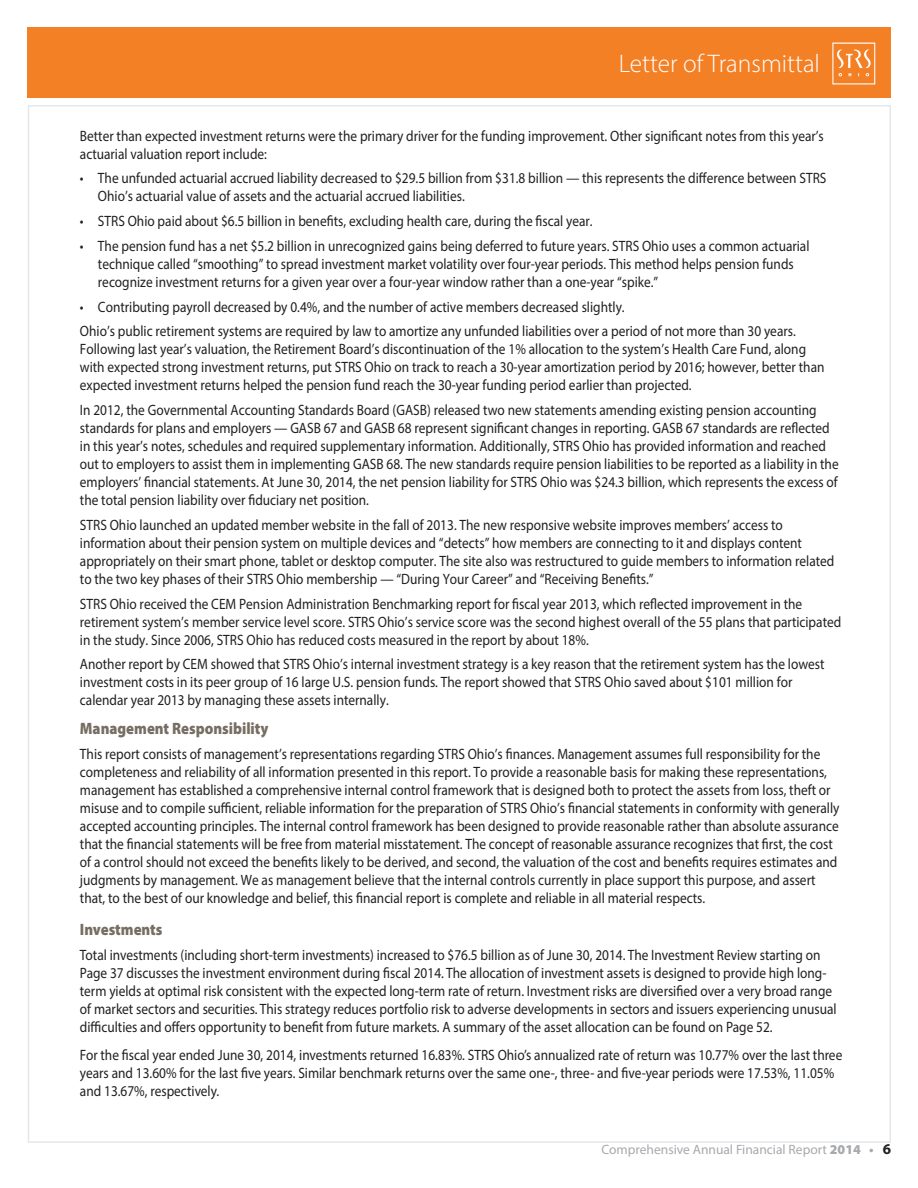
<style>
.page{position:relative;width:918px;height:1188px;background:#fff}
.page>*{position:absolute;margin:0;border:0;box-sizing:border-box;transform-origin:0 0}
.PAGE_HEAD_2013{font:300 25.5px "Myriad Pro";color:#fff}
.LETTER_SUBHEAD{font:900 16.5px "Myriad Pro";color:#776e63;scale:.89 1}
.LTR_BODY{font:15px/18px "Myriad Pro";color:#231f20;scale:.89 1}
.LETTER_BODY{font:15px/18px "Myriad Pro";color:#231f20;scale:.89 1}
.BODY{font:15px/18px "Myriad Pro";color:#231f20;scale:.89 1}
.LTR_BODY_INDENT{font:15px/18px "Myriad Pro";color:#231f20;scale:.89 1}
.t1{font:13.5px "Myriad Pro";color:#a8a9ad}
.s1{font-weight:900}
.s2{font-weight:700}
.s3{font-weight:700;font-size:15px;color:#231f20}
</style>
<div class="page">
<div style="left:27px;top:27px;width:864px;height:70px;background:#f48026"></div>
<img style="left:833px;top:42px;width:43px;height:43px">
<p class="PAGE_HEAD_2013" style="left:619px;top:48px;width:203px">Letter of Transmittal</p>
<p class="LTR_BODY" style="left:80px;top:126px;width:837px">Better than expected investment returns were the primary driver for the funding improvement. Other significant notes from this year’s actuarial valuation report include:</p>
<p class="LTR_BODY_INDENT" style="left:98px;top:169px;width:820px;text-indent:-18px">• The unfunded actuarial accrued liability decreased to $29.5 billion from $31.8 billion — this represents the difference between STRS<br>Ohio’s actuarial value of assets and the actuarial accrued liabilities.</p>
<p class="LTR_BODY_INDENT" style="left:80px;top:212px;width:578px">• STRS Ohio paid about $6.5 billion in benefits, excluding health care, during the fiscal year.</p>
<p class="LTR_BODY_INDENT" style="left:98px;top:237px;width:801px;text-indent:-18px">• The pension fund has a net $5.2 billion in unrecognized gains being deferred to future years. STRS Ohio uses a common actuarial technique called “smoothing” to spread investment market volatility over four-year periods. This method helps pension funds recognize investment returns for a given year over a four-year window rather than a one-year “spike.”</p>
<p class="LTR_BODY_INDENT" style="left:80px;top:297px;width:614px">• Contributing payroll decreased by 0.4%, and the number of active members decreased slightly.</p>
<p class="LTR_BODY" style="left:80px;top:322px;width:838px">Ohio’s public retirement systems are required by law to amortize any unfunded liabilities over a period of not more than 30 years.<br>Following last year’s valuation, the Retirement Board’s discontinuation of the 1% allocation to the system’s Health Care Fund, along with expected strong investment returns, put STRS Ohio on track to reach a 30-year amortization period by 2016; however, better than expected investment returns helped the pension fund reach the 30-year funding period earlier than projected.</p>
<p class="LTR_BODY" style="left:80px;top:401px;width:854px">In 2012, the Governmental Accounting Standards Board (GASB) released two new statements amending existing pension accounting standards for plans and employers — GASB 67 and GASB 68 represent significant changes in reporting. GASB 67 standards are reflected in this year’s notes, schedules and required supplementary information. Additionally, STRS Ohio has provided information and reached out to employers to assist them in implementing GASB 68. The new standards require pension liabilities to be reported as a liability in the employers’ financial statements. At June 30, 2014, the net pension liability for STRS Ohio was $24.3 billion, which represents the excess of the total pension liability over fiduciary net position.</p>
<p class="LTR_BODY" style="left:80px;top:516px;width:849px">STRS Ohio launched an updated member website in the fall of 2013. The new responsive website improves members’ access to information about their pension system on multiple devices and “detects” how members are connecting to it and displays content appropriately on their smart phone, tablet or desktop computer. The site also was restructured to guide members to information related to the two key phases of their STRS Ohio membership — “During Your Career” and “Receiving Benefits.”</p>
<p class="LTR_BODY" style="left:80px;top:594px;width:857px">STRS Ohio received the CEM Pension Administration Benchmarking report for fiscal year 2013, which reflected improvement in the retirement system’s member service level score. STRS Ohio’s service score was the second highest overall of the 55 plans that participated in the study. Since 2006, STRS Ohio has reduced costs measured in the report by about 18%.</p>
<p class="LETTER_BODY" style="left:80px;top:655px;width:838px">Another report by CEM showed that STRS Ohio’s internal investment strategy is a key reason that the retirement system has the lowest investment costs in its peer group of 16 large U.S. pension funds. The report showed that STRS Ohio saved about $101 million for calendar year 2013 by managing these assets internally.</p>
<p class="LETTER_SUBHEAD" style="left:80px;top:718px;width:213px">Management Responsibility</p>
<p class="LETTER_BODY" style="left:80px;top:745px;width:855px">This report consists of management’s representations regarding STRS Ohio’s finances. Management assumes full responsibility for the completeness and reliability of all information presented in this report. To provide a reasonable basis for making these representations, management has established a comprehensive internal control framework that is designed both to protect the assets from loss, theft or misuse and to compile sufficient, reliable information for the preparation of STRS Ohio’s financial statements in conformity with generally accepted accounting principles. The internal control framework has been designed to provide reasonable rather than absolute assurance that the financial statements will be free from material misstatement. The concept of reasonable assurance recognizes that first, the cost of a control should not exceed the benefits likely to be derived, and second, the valuation of the cost and benefits requires estimates and judgments by management. We as management believe that the internal controls currently in place support this purpose, and assert that, to the best of our knowledge and belief, this financial report is complete and reliable in all material respects.</p>
<p class="LETTER_SUBHEAD" style="left:80px;top:918px;width:94px">Investments</p>
<p class="BODY" style="left:80px;top:945px;width:852px">Total investments (including short-term investments) increased to $76.5 billion as of June 30, 2014. The Investment Review starting on Page 37 discusses the investment environment during fiscal 2014. The allocation of investment assets is designed to provide high long&shy;term yields at optimal risk consistent with the expected long-term rate of return. Investment risks are diversified over a very broad range of market sectors and securities. This strategy reduces portfolio risk to adverse developments in sectors and issuers experiencing unusual difficulties and offers opportunity to benefit from future markets. A summary of the asset allocation can be found on Page 52.</p>
<p class="BODY" style="left:80px;top:1046px;width:858px">For the fiscal year ended June 30, 2014, investments returned 16.83%. STRS Ohio’s annualized rate of return was 10.77% over the last three years and 13.60% for the last five years. Similar benchmark returns over the same one-, three- and five-year periods were 17.53%, 11.05% and 13.67%, respectively.</p>
<p class="t1" style="left:602px;top:1141px;width:291px">Comprehensive Annual Financial Report <span class="s1">2014</span> <span class="s2">•</span> <span class="s3">6</span></p>
</div>
